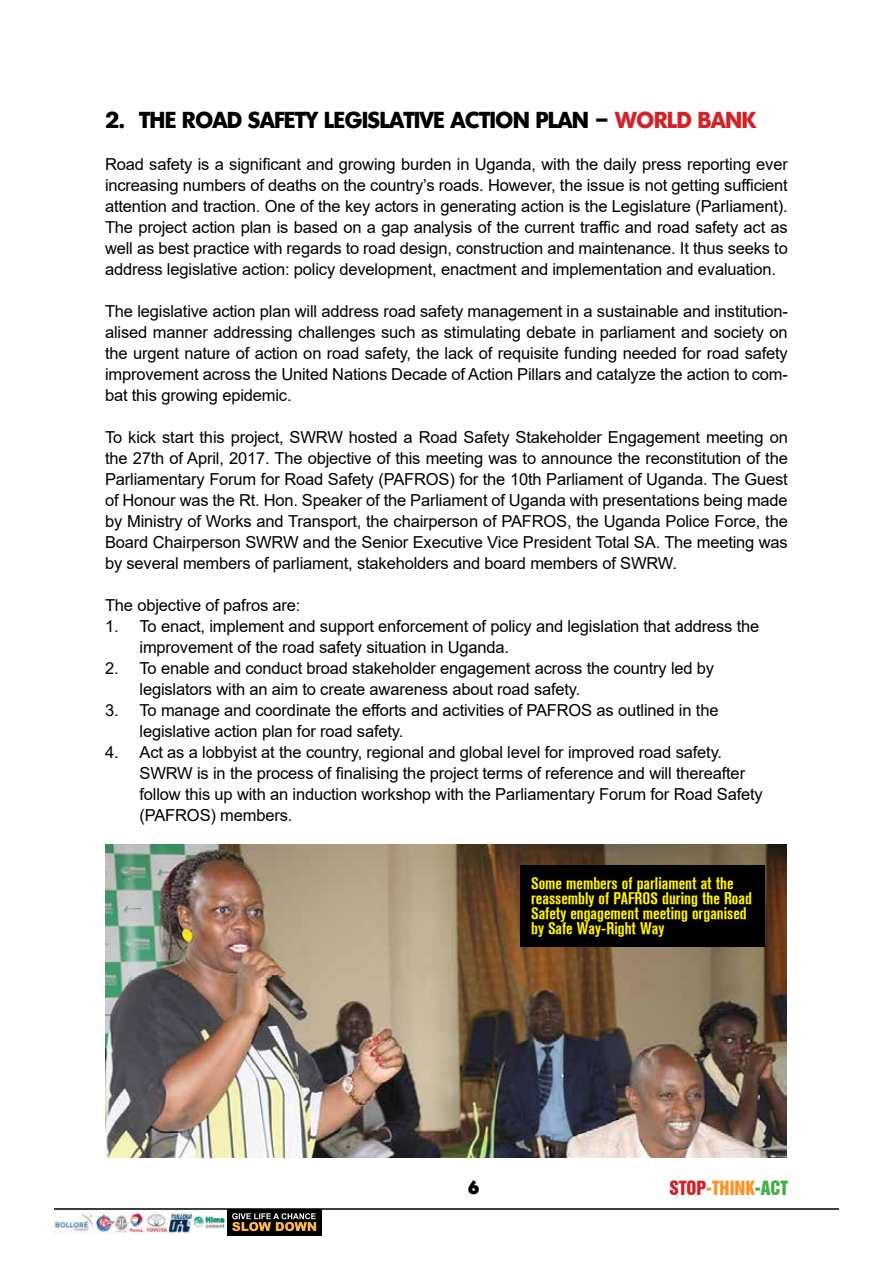
<style>
.page{position:relative;width:893px;height:1263px;background:#fff}
.page>*{position:absolute;margin:0;border:0;box-sizing:border-box;transform-origin:0 0}
.t1{font:700 22.5px "Montreal";letter-spacing:-.01em;color:#000}
.t2{font:18px "Swiss 921 BT Regular A";color:#f79426}
.t3{font:800 18px "Montreal";color:#000}
.t4{font:16.5px/21px "Arial";letter-spacing:-.01em;color:#000}
.t5{font:16.5px/15px "Akzidenz Grotesk BE Bold Cn";color:#fff200}
.s1{color:#d2232a}
.s2{color:#41ad49}
</style>
<div class="page">
<img style="left:54px;top:1210px;width:171px;height:24px">
<div style="left:228px;top:1209px;width:94px;height:26px;background:#000"></div>
<svg style="left:232px;top:1213px;width:84px;height:18px"></svg>
<hr style="left:54px;top:1208px;width:785px;height:2px;background:#000">
<img style="left:105px;top:844px;width:681px;height:313px">
<div style="left:521px;top:865px;width:244px;height:82px;background:#000"></div>
<h1 class="t1" style="left:105px;top:105px;width:652px">2. THE ROAD SAFETY LEGISLATIVE ACTION PLAN – <span class="s1">WORLD BANK</span></h1>
<p class="t4" style="left:105px;top:154px;width:684px;text-align:justify">Road safety is a significant and growing burden in Uganda, with the daily press reporting ever increasing numbers of deaths on the country’s roads. However, the issue is not getting sufficient attention and traction. One of the key actors in generating action is the Legislature (Parliament).<br>The project action plan is based on a gap analysis of the current traffic and road safety act as well as best practice with regards to road design, construction and maintenance. It thus seeks to address legislative action: policy development, enactment and implementation and evaluation.</p>
<p class="t4" style="left:105px;top:301px;width:684px;text-align:justify">The legislative action plan will address road safety management in a sustainable and institution&shy;alised manner addressing challenges such as stimulating debate in parliament and society on the urgent nature of action on road safety, the lack of requisite funding needed for road safety improvement across the United Nations Decade of Action Pillars and catalyze the action to com&shy;bat this growing epidemic.</p>
<p class="t4" style="left:105px;top:427px;width:684px;text-align:justify">To kick start this project, SWRW hosted a Road Safety Stakeholder Engagement meeting on the 27th of April, 2017. The objective of this meeting was to announce the reconstitution of the Parliamentary Forum for Road Safety (PAFROS) for the 10th Parliament of Uganda. The Guest of Honour was the Rt. Hon. Speaker of the Parliament of Uganda with presentations being made by Ministry of Works and Transport, the chairperson of PAFROS, the Uganda Police Force, the Board Chairperson SWRW and the Senior Executive Vice President Total SA. The meeting was by several members of parliament, stakeholders and board members of SWRW.</p>
<p class="t4" style="left:105px;top:595px;width:197px">The objective of pafros are:</p>
<p class="t4" style="left:140px;top:616px;width:621px;text-indent:-35px">1. To enact, implement and support enforcement of policy and legislation that address the improvement of the road safety situation in Uganda.</p>
<p class="t4" style="left:140px;top:658px;width:576px;text-indent:-35px">2. To enable and conduct broad stakeholder engagement across the country led by legislators with an aim to create awareness about road safety.</p>
<p class="t4" style="left:140px;top:700px;width:580px;text-indent:-35px">3. To manage and coordinate the efforts and activities of PAFROS as outlined in the legislative action plan for road safety.</p>
<p class="t4" style="left:140px;top:742px;width:625px;text-indent:-35px">4. Act as a lobbyist at the country, regional and global level for improved road safety.<br>SWRW is in the process of finalising the project terms of reference and will thereafter follow this up with an induction workshop with the Parliamentary Forum for Road Safety (PAFROS) members.</p>
<p class="t5" style="left:531px;top:876px;width:222px">Some members of parliament at the reassembly of PAFROS during the Road<br>Safety engagement meeting organised by Safe Way-Right Way</p>
<p class="t3" style="left:468px;top:1175px;width:13px">6</p>
<p class="t2" style="left:670px;top:1176px;width:120px"><span class="s1">STOP</span>-THINK<span class="s2">-ACT</span></p>
</div>
